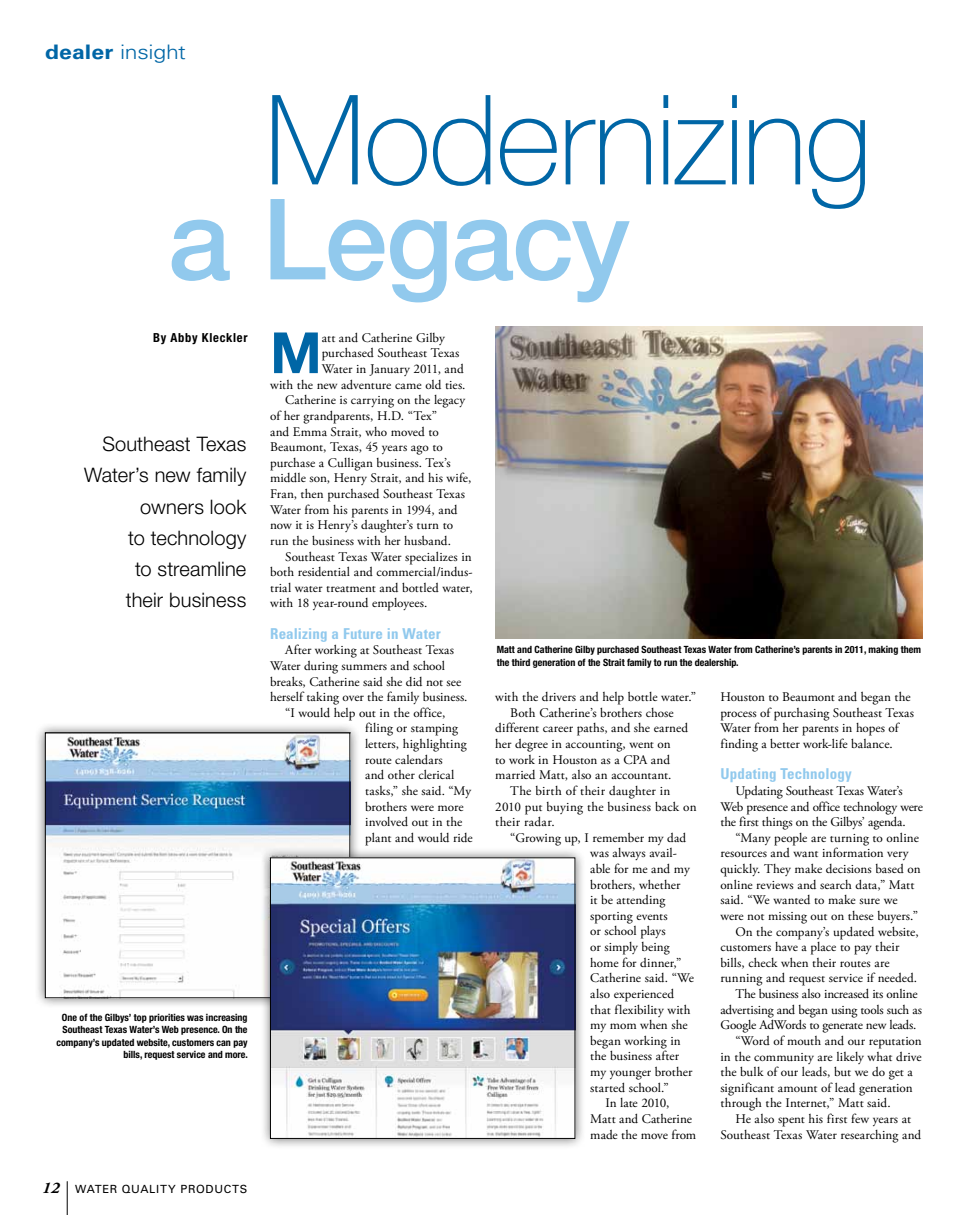
<style>
.page{position:relative;width:968px;height:1215px;background:#fff}
.page>*{position:absolute;margin:0;border:0;box-sizing:border-box;transform-origin:0 0}
.t1{font:100 125px "Helvetica Neue LT Std";letter-spacing:-.02em;color:#0066a6}
.t2{font:500 112.5px "Helvetica Neue LT Std";letter-spacing:-.015em;color:#91c9ed}
.t3{font:700 56.88px "Helvetica Neue LT Std";color:#0066a6}
.t4{font:300 20px/31.2px "Helvetica Neue LT Std";letter-spacing:.005em;color:#000;text-align:right}
.t5{font:300 20px "Univers LT Std";letter-spacing:-.015em;color:#0066a6;scale:1.15 1}
.t6{font:700 condensed 15px "Univers LT Std";letter-spacing:.01em;color:#91c9ed}
.t7{font:13.12px/15.6px "Adobe Garamond Pro";color:#000}
.t8{font:13.12px "Adobe Garamond Pro";letter-spacing:.025em;color:#000}
.t9{font:13.12px "Adobe Garamond Pro";letter-spacing:-.02em;color:#000}
.t10{font:700 condensed 12.5px "Helvetica Neue LT Std";letter-spacing:.055em;color:#000}
.t11{font:11.25px "Univers LT Std";letter-spacing:.065em;color:#000}
.t12{font:700 condensed 10px/12.5px "Helvetica Neue LT Std";color:#000;text-align:right}
.s1{font-weight:700}
.s2{font-family:"Adobe Garamond Pro";font-weight:700;font-style:italic;font-size:16.25px}
</style>
<div class="page">
<hr style="left:67px;top:1182px;width:1px;height:33px;background:#000">
<img style="left:495px;top:326px;width:428px;height:313px">
<div style="left:35px;top:722px;width:325px;height:287px;background:#000;opacity:.55"></div>
<img style="left:47px;top:734px;width:301px;height:262px">
<div style="left:45px;top:732px;width:305px;height:266px;border:1px solid #000"></div>
<div style="left:260px;top:847px;width:325px;height:303px;background:#000;opacity:.55"></div>
<img style="left:272px;top:860px;width:301px;height:277px">
<div style="left:270px;top:858px;width:305px;height:281px;border:1px solid #000"></div>
<h3 class="t5" style="left:45px;top:40px;width:124px"><span class="s1">dealer</span> insight</h3>
<h1 class="t1" style="left:264px;top:69px;width:609px">Modernizing</h1>
<h2 class="t2" style="left:168px;top:172px;width:463px">a Legacy</h2>
<p class="t10" style="left:153px;top:330px;width:96px">By Abby Kleckler</p>
<h3 class="t4" style="left:84px;top:428px;width:164px">Southeast Texas<br>Water’s new family owners look<br>to technology<br>to streamline<br>their business</h3>
<h3 class="t3" style="left:270px;top:318px;width:53px">M</h3>
<p class="t7" style="left:322px;top:330px;width:125px">att and Catherine Gilby</p>
<p class="t7" style="left:322px;top:346px;width:139px">purchased Southeast Texas</p>
<p class="t7" style="left:322px;top:362px;width:143px">Water in January 2011, and</p>
<p class="t7" style="left:270px;top:377px;width:197px">with the new adventure came old ties.</p>
<p class="t7" style="left:285px;top:393px;width:182px">Catherine is carrying on the legacy</p>
<p class="t7" style="left:270px;top:408px;width:168px">of her grandparents, H.D. “Tex”</p>
<p class="t7" style="left:270px;top:424px;width:170px">and Emma Strait, who moved to</p>
<p class="t7" style="left:270px;top:440px;width:174px">Beaumont, Texas, 45 years ago to</p>
<p class="t7" style="left:270px;top:455px;width:182px">purchase a Culligan business. Tex’s</p>
<p class="t7" style="left:270px;top:471px;width:203px">middle son, Henry Strait, and his wife,</p>
<p class="t7" style="left:270px;top:487px;width:196px">Fran, then purchased Southeast Texas</p>
<p class="t7" style="left:270px;top:502px;width:189px">Water from his parents in 1994, and</p>
<p class="t7" style="left:270px;top:518px;width:184px">now it is Henry’s daughter’s turn to</p>
<p class="t7" style="left:270px;top:533px;width:182px">run the business with her husband.</p>
<p class="t7" style="left:285px;top:549px;width:188px">Southeast Texas Water specializes in</p>
<p class="t7" style="left:270px;top:565px;width:204px">both residential and commercial/indus-</p>
<p class="t7" style="left:270px;top:580px;width:204px">trial water treatment and bottled water,</p>
<p class="t7" style="left:270px;top:596px;width:159px">with 18 year-round employees.</p>
<p class="t6" style="left:270px;top:624px;width:172px">Realizing a Future in Water</p>
<p class="t7" style="left:285px;top:643px;width:170px">After working at Southeast Texas</p>
<p class="t7" style="left:270px;top:658px;width:176px">Water during summers and school</p>
<p class="t7" style="left:270px;top:674px;width:193px">breaks, Catherine said she did not see</p>
<p class="t7" style="left:270px;top:690px;width:199px">herself taking over the family business.</p>
<p class="t7" style="left:285px;top:705px;width:162px">“I would help out in the office,</p>
<p class="t7" style="left:365px;top:721px;width:94px">filing or stamping</p>
<p class="t7" style="left:365px;top:737px;width:103px">letters, highlighting</p>
<p class="t7" style="left:365px;top:752px;width:79px">route calendars</p>
<p class="t7" style="left:365px;top:768px;width:91px">and other clerical</p>
<p class="t7" style="left:365px;top:783px;width:107px">tasks,” she said. “My</p>
<p class="t7" style="left:365px;top:799px;width:100px">brothers were more</p>
<p class="t7" style="left:365px;top:815px;width:99px">involved out in the</p>
<p class="t7" style="left:365px;top:830px;width:109px">plant and would ride</p>
<p class="t12" style="left:56px;top:1011px;width:193px">One of the Gilbys’ top priorities was increasing Southeast Texas Water’s Web presence. On the company’s updated website, customers can pay bills, request service and more.</p>
<p class="t11" style="left:42px;top:1182px;width:206px"><span class="s2">12</span> WATER QUALITY PRODUCTS</p>
<p class="t12" style="left:497px;top:643px;width:425px;text-align:left">Matt and Catherine Gilby purchased Southeast Texas Water from Catherine’s parents in 2011, making them the third generation of the Strait family to run the dealership.</p>
<p class="t7" style="left:495px;top:690px;width:202px">with the drivers and help bottle water.”</p>
<p class="t7" style="left:510px;top:705px;width:165px">Both Catherine’s brothers chose</p>
<p class="t7" style="left:495px;top:721px;width:194px">different career paths, and she earned</p>
<p class="t7" style="left:495px;top:737px;width:177px">her degree in accounting, went on</p>
<p class="t7" style="left:495px;top:752px;width:176px">to work in Houston as a CPA and</p>
<p class="t7" style="left:495px;top:768px;width:178px">married Matt, also an accountant.</p>
<p class="t8" style="left:510px;top:783px;width:162px">The birth of their daughter in</p>
<p class="t7" style="left:495px;top:799px;width:203px">2010 put buying the business back on</p>
<p class="t8" style="left:495px;top:814px;width:61px">their radar.</p>
<p class="t7" style="left:510px;top:830px;width:177px">“Growing up, I remember my dad</p>
<p class="t7" style="left:590px;top:846px;width:88px">was always avail-</p>
<p class="t7" style="left:590px;top:861px;width:101px">able for me and my</p>
<p class="t7" style="left:590px;top:877px;width:92px">brothers, whether</p>
<p class="t7" style="left:590px;top:893px;width:77px">it be attending</p>
<p class="t7" style="left:590px;top:908px;width:79px">sporting events</p>
<p class="t7" style="left:590px;top:924px;width:77px">or school plays</p>
<p class="t7" style="left:590px;top:940px;width:81px">or simply being</p>
<p class="t7" style="left:590px;top:955px;width:93px">home for dinner,”</p>
<p class="t7" style="left:590px;top:971px;width:105px">Catherine said. “We</p>
<p class="t7" style="left:590px;top:986px;width:85px">also experienced</p>
<p class="t7" style="left:590px;top:1002px;width:102px">that flexibility with</p>
<p class="t7" style="left:590px;top:1018px;width:99px">my mom when she</p>
<p class="t7" style="left:590px;top:1033px;width:92px">began working in</p>
<p class="t7" style="left:590px;top:1049px;width:90px">the business after</p>
<p class="t7" style="left:590px;top:1065px;width:104px">my younger brother</p>
<p class="t7" style="left:590px;top:1080px;width:80px">started school.”</p>
<p class="t7" style="left:605px;top:1096px;width:65px">In late 2010,</p>
<p class="t7" style="left:590px;top:1111px;width:103px">Matt and Catherine</p>
<p class="t7" style="left:590px;top:1127px;width:107px">made the move from</p>
<p class="t7" style="left:720px;top:690px;width:195px">Houston to Beaumont and began the process of purchasing Southeast Texas Water from her parents in hopes of finding a better work-life balance.</p>
<p class="t6" style="left:720px;top:765px;width:133px">Updating Technology</p>
<p class="t7" style="left:720px;top:783px;width:204px;text-indent:15px">Updating Southeast Texas Water’s<br>Web presence and office technology were the first things on the Gilbys’ agenda.</p>
<p class="t7" style="left:735px;top:830px;width:185px">“Many people are turning to online</p>
<p class="t7" style="left:720px;top:846px;width:190px">resources and want information very</p>
<p class="t7" style="left:720px;top:862px;width:202px">quickly. They make decisions based on</p>
<p class="t7" style="left:720px;top:877px;width:196px">online reviews and search data,” Matt</p>
<p class="t7" style="left:720px;top:893px;width:179px">said. “We wanted to make sure we</p>
<p class="t7" style="left:720px;top:908px;width:199px">were not missing out on these buyers.”</p>
<p class="t7" style="left:735px;top:924px;width:185px">On the company’s updated website,</p>
<p class="t7" style="left:720px;top:940px;width:180px">customers have a place to pay their</p>
<p class="t7" style="left:720px;top:955px;width:171px">bills, check when their routes are</p>
<p class="t7" style="left:720px;top:971px;width:198px">running and request service if needed.</p>
<p class="t7" style="left:735px;top:987px;width:184px">The business also increased its online</p>
<p class="t7" style="left:720px;top:1002px;width:203px">advertising and began using tools such as</p>
<p class="t9" style="left:720px;top:1017px;width:198px">Google AdWords to generate new leads.</p>
<p class="t7" style="left:735px;top:1033px;width:188px">“Word of mouth and our reputation</p>
<p class="t7" style="left:720px;top:1049px;width:203px">in the community are likely what drive</p>
<p class="t7" style="left:720px;top:1065px;width:194px">the bulk of our leads, but we do get a</p>
<p class="t7" style="left:720px;top:1080px;width:194px">significant amount of lead generation</p>
<p class="t7" style="left:720px;top:1096px;width:172px">through the Internet,” Matt said.</p>
<p class="t7" style="left:735px;top:1111px;width:177px">He also spent his first few years at</p>
<p class="t7" style="left:720px;top:1127px;width:202px">Southeast Texas Water researching and</p>
</div>
